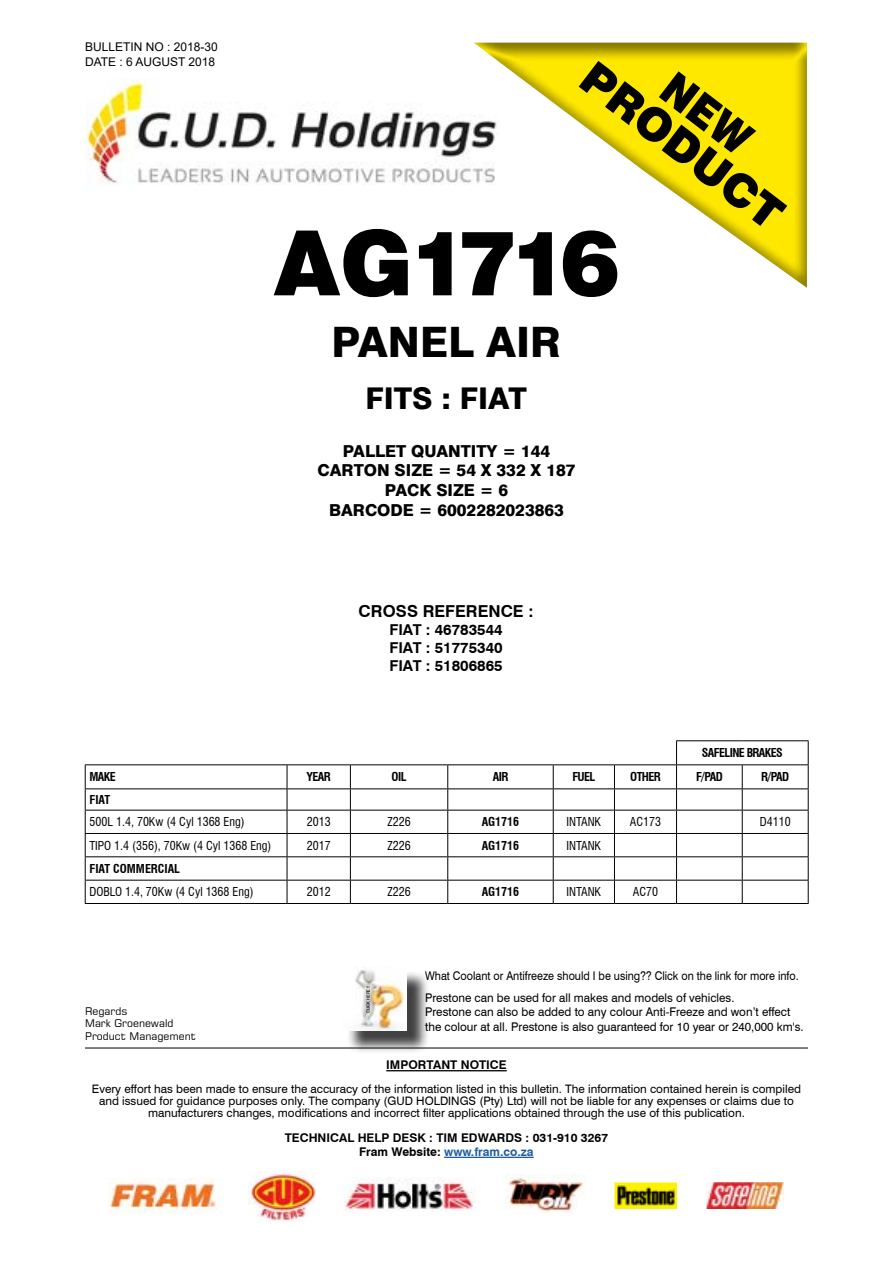
<style>
.page{position:relative;width:893px;height:1263px;background:#fff}
.page>*{position:absolute;margin:0;border:0;box-sizing:border-box;transform-origin:0 0}
.t1{font:900 90px "Swiss 721 BT";letter-spacing:-.08em;color:#000}
.t2{font:900 45px "Swiss 721 BT";color:#000}
.t3{font:800 42px "Swiss 721 BT";color:#000}
.t4{font:800 30px "Swiss 721 BT";color:#000}
.t5{font:800 16.5px/19.8px "Swiss 721 BT";color:#000;text-align:center}
.t6{font:700 16.5px "Swiss 721 BT";color:#000}
.t7{font:700 15px/18px "Swiss 721 BT";color:#000;text-align:justify}
.t8{font:condensed 12px "Swiss 721 BT";color:#000}
.t9{font:12px/14.4px "Swiss 721 BT";color:#000}
.t10{font:12px/21.9px "Swiss 721 BT";color:#000;scale:.9 1}
.t11{font:700 12px/13.6px "Swiss 721 BT";color:#000;text-align:center}
.t12{font:700 condensed 12px "Swiss 721 BT";letter-spacing:-.05em;color:#000}
.t13{font:12px/14.4px "Arial";color:#000}
.t14{font:700 condensed 12px "Swiss 721 BT";color:#000}
.t15{font:11.7px/11.7px "Swiss 721 BT";color:#000;text-align:center}
.t16{font:10.5px/12.8px "Square 721 BT";color:#000}
.t17{font:4.5px "Swiss 721 BT";color:#000;scale:.9 1}
.s1{color:#215e9e}
</style>
<div class="page">
<div style="left:461px;top:33px;width:359px;height:257px;background:#000;opacity:.5"></div>
<hr style="left:85px;top:810px;width:202px;height:1px;background:#000">
<hr style="left:287px;top:810px;width:63px;height:1px;background:#000">
<hr style="left:350px;top:810px;width:98px;height:1px;background:#000">
<hr style="left:448px;top:810px;width:105px;height:1px;background:#000">
<hr style="left:553px;top:810px;width:61px;height:1px;background:#000">
<hr style="left:614px;top:810px;width:62px;height:1px;background:#000">
<hr style="left:676px;top:810px;width:66px;height:1px;background:#000">
<hr style="left:742px;top:810px;width:67px;height:1px;background:#000">
<hr style="left:85px;top:833px;width:202px;height:1px;background:#000">
<hr style="left:287px;top:833px;width:63px;height:1px;background:#000">
<hr style="left:350px;top:833px;width:98px;height:1px;background:#000">
<hr style="left:448px;top:833px;width:105px;height:1px;background:#000">
<hr style="left:553px;top:833px;width:61px;height:1px;background:#000">
<hr style="left:614px;top:833px;width:62px;height:1px;background:#000">
<hr style="left:676px;top:833px;width:66px;height:1px;background:#000">
<hr style="left:742px;top:833px;width:67px;height:1px;background:#000">
<hr style="left:85px;top:856px;width:202px;height:1px;background:#000">
<hr style="left:287px;top:856px;width:63px;height:1px;background:#000">
<hr style="left:350px;top:856px;width:98px;height:1px;background:#000">
<hr style="left:448px;top:856px;width:105px;height:1px;background:#000">
<hr style="left:553px;top:856px;width:61px;height:1px;background:#000">
<hr style="left:614px;top:856px;width:62px;height:1px;background:#000">
<hr style="left:676px;top:856px;width:66px;height:1px;background:#000">
<hr style="left:742px;top:856px;width:67px;height:1px;background:#000">
<hr style="left:85px;top:880px;width:202px;height:1px;background:#000">
<hr style="left:287px;top:880px;width:63px;height:1px;background:#000">
<svg style="left:287px;top:765px;width:1px;height:138px"></svg>
<hr style="left:350px;top:880px;width:98px;height:1px;background:#000">
<svg style="left:350px;top:765px;width:1px;height:138px"></svg>
<hr style="left:448px;top:880px;width:105px;height:1px;background:#000">
<svg style="left:447px;top:765px;width:1px;height:138px"></svg>
<hr style="left:553px;top:880px;width:61px;height:1px;background:#000">
<svg style="left:553px;top:765px;width:1px;height:138px"></svg>
<hr style="left:614px;top:880px;width:62px;height:1px;background:#000">
<svg style="left:614px;top:765px;width:1px;height:138px"></svg>
<hr style="left:676px;top:880px;width:66px;height:1px;background:#000">
<hr style="left:742px;top:880px;width:67px;height:1px;background:#000">
<svg style="left:742px;top:765px;width:1px;height:138px"></svg>
<hr style="left:85px;top:903px;width:202px;height:1px;background:#000">
<hr style="left:287px;top:903px;width:63px;height:1px;background:#000">
<hr style="left:350px;top:903px;width:98px;height:1px;background:#000">
<hr style="left:448px;top:903px;width:105px;height:1px;background:#000">
<hr style="left:553px;top:903px;width:61px;height:1px;background:#000">
<hr style="left:614px;top:903px;width:62px;height:1px;background:#000">
<hr style="left:676px;top:903px;width:66px;height:1px;background:#000">
<hr style="left:742px;top:903px;width:67px;height:1px;background:#000">
<hr style="left:85px;top:764px;width:202px;height:1px;background:#000">
<svg style="left:85px;top:765px;width:1px;height:138px"></svg>
<hr style="left:287px;top:764px;width:63px;height:1px;background:#000">
<hr style="left:350px;top:764px;width:98px;height:1px;background:#000">
<hr style="left:448px;top:764px;width:105px;height:1px;background:#000">
<hr style="left:553px;top:764px;width:61px;height:1px;background:#000">
<hr style="left:614px;top:764px;width:62px;height:1px;background:#000">
<hr style="left:85px;top:788px;width:202px;height:1px;background:#000">
<hr style="left:287px;top:788px;width:63px;height:1px;background:#000">
<hr style="left:350px;top:788px;width:98px;height:1px;background:#000">
<hr style="left:448px;top:788px;width:105px;height:1px;background:#000">
<hr style="left:553px;top:788px;width:61px;height:1px;background:#000">
<hr style="left:614px;top:788px;width:62px;height:1px;background:#000">
<hr style="left:676px;top:788px;width:66px;height:1px;background:#000">
<hr style="left:742px;top:788px;width:67px;height:1px;background:#000">
<hr style="left:676px;top:740px;width:66px;height:1px;background:#000">
<svg style="left:676px;top:741px;width:1px;height:162px"></svg>
<hr style="left:742px;top:740px;width:67px;height:1px;background:#000">
<svg style="left:808px;top:741px;width:1px;height:162px"></svg>
<hr style="left:676px;top:764px;width:66px;height:1px;background:#000">
<hr style="left:742px;top:764px;width:67px;height:1px;background:#000">
<img style="left:86px;top:78px;width:413px;height:116px">
<hr style="left:85px;top:1048px;width:723px;height:1px;background:#000">
<hr style="left:386px;top:1070px;width:121px;height:1px;background:#000">
<hr style="left:444px;top:1157px;width:90px;height:1px;background:#215e9e">
<div style="left:347px;top:971px;width:83px;height:83px;background:#000;opacity:.75"></div>
<img style="left:347px;top:968px;width:60px;height:63px">
<img style="left:108px;top:1179px;width:109px;height:36px">
<img style="left:248px;top:1171px;width:68px;height:51px">
<img style="left:345px;top:1177px;width:130px;height:35px">
<img style="left:505px;top:1174px;width:80px;height:39px">
<img style="left:615px;top:1183px;width:62px;height:25px">
<img style="left:706px;top:1182px;width:77px;height:27px">
<div style="left:659px;top:71px;width:97px;height:86px;background:#ffe800"></div>
<p class="t13" style="left:85px;top:40px;width:134px">BULLETIN NO : 2018-30<br>DATE : 6 AUGUST 2018</p>
<h2 class="t2" style="left:602px;top:51px;width:243px;rotate:37deg">PRODUCT</h2>
<h1 class="t1" style="left:274px;top:209px;width:347px">AG1716</h1>
<h3 class="t3" style="left:331px;top:316px;width:231px">PANEL AIR</h3>
<h3 class="t4" style="left:365px;top:380px;width:163px">FITS : FIAT</h3>
<h3 class="t5" style="left:318px;top:441px;width:259px">PALLET QUANTITY = 144<br>CARTON SIZE = 54 X 332 X 187<br>PACK SIZE = 6<br>BARCODE = 6002282023863</h3>
<h3 class="t6" style="left:359px;top:601px;width:176px">CROSS REFERENCE :</h3>
<p class="t7" style="left:389px;top:621px;width:115px">FIAT : 46783544<br>FIAT : 51775340<br>FIAT : 51806865</p>
<p class="t12" style="left:702px;top:746px;width:82px">SAFELINE BRAKES</p>
<p class="t12" style="left:89px;top:770px;width:28px">MAKE</p>
<p class="t12" style="left:307px;top:770px;width:26px">YEAR</p>
<p class="t12" style="left:392px;top:770px;width:16px">OIL</p>
<p class="t12" style="left:493px;top:770px;width:17px">AIR</p>
<p class="t12" style="left:572px;top:770px;width:25px">FUEL</p>
<p class="t12" style="left:630px;top:770px;width:32px">OTHER</p>
<p class="t12" style="left:696px;top:770px;width:28px">F/PAD</p>
<p class="t12" style="left:761px;top:770px;width:29px">R/PAD</p>
<p class="t12" style="left:89px;top:792px;width:22px">FIAT</p>
<p class="t8" style="left:89px;top:815px;width:157px">500L 1.4, 70Kw (4 Cyl 1368 Eng)</p>
<p class="t8" style="left:307px;top:815px;width:25px">2013</p>
<p class="t8" style="left:387px;top:815px;width:25px">Z226</p>
<p class="t12" style="left:482px;top:815px;width:39px">AG1716</p>
<p class="t8" style="left:566px;top:815px;width:36px">INTANK</p>
<p class="t8" style="left:630px;top:815px;width:33px">AC173</p>
<p class="t8" style="left:760px;top:815px;width:32px">D4110</p>
<p class="t8" style="left:89px;top:838px;width:183px">TIPO 1.4 (356), 70Kw (4 Cyl 1368 Eng)</p>
<p class="t8" style="left:307px;top:838px;width:25px">2017</p>
<p class="t8" style="left:387px;top:838px;width:25px">Z226</p>
<p class="t12" style="left:482px;top:838px;width:39px">AG1716</p>
<p class="t8" style="left:566px;top:838px;width:36px">INTANK</p>
<p class="t14" style="left:89px;top:861px;width:92px">FIAT COMMERCIAL</p>
<p class="t8" style="left:89px;top:885px;width:166px">DOBLO 1.4, 70Kw (4 Cyl 1368 Eng)</p>
<p class="t8" style="left:307px;top:885px;width:25px">2012</p>
<p class="t8" style="left:387px;top:885px;width:25px">Z226</p>
<p class="t12" style="left:482px;top:885px;width:39px">AG1716</p>
<p class="t8" style="left:566px;top:885px;width:36px">INTANK</p>
<p class="t8" style="left:633px;top:885px;width:27px">AC70</p>
<p class="t16" style="left:85px;top:1004px;width:112px">Regards<br>Mark Groenewald<br>Product Management</p>
<p class="t17" style="left:365px;top:1013px;width:32px;rotate:-90deg">CLICK HERE !!</p>
<p class="t10" style="left:425px;top:965px;width:417px">What Coolant or Antifreeze should I be using?? Click on the link for more info.<br>Prestone can be used for all makes and models of vehicles.</p>
<p class="t9" style="left:425px;top:1005px;width:380px">Prestone can also be added to any colour Anti-Freeze and won’t effect the colour at all. Prestone is also guaranteed for 10 year or 240,000 km's.</p>
<p class="t11" style="left:386px;top:1058px;width:122px">IMPORTANT NOTICE</p>
<p class="t15" style="left:92px;top:1083px;width:711px">Every effort has been made to ensure the accuracy of the information listed in this bulletin. The information contained herein is compiled and issued for guidance purposes only. The company (GUD HOLDINGS (Pty) Ltd) will not be liable for any expenses or claims due to manufacturers changes, modifications and incorrect filter applications obtained through the use of this publication.</p>
<p class="t11" style="left:285px;top:1131px;width:325px">TECHNICAL HELP DESK : TIM EDWARDS : 031-910 3267<br>Fram Website: <span class="s1">www.fram.co.za</span></p>
</div>
